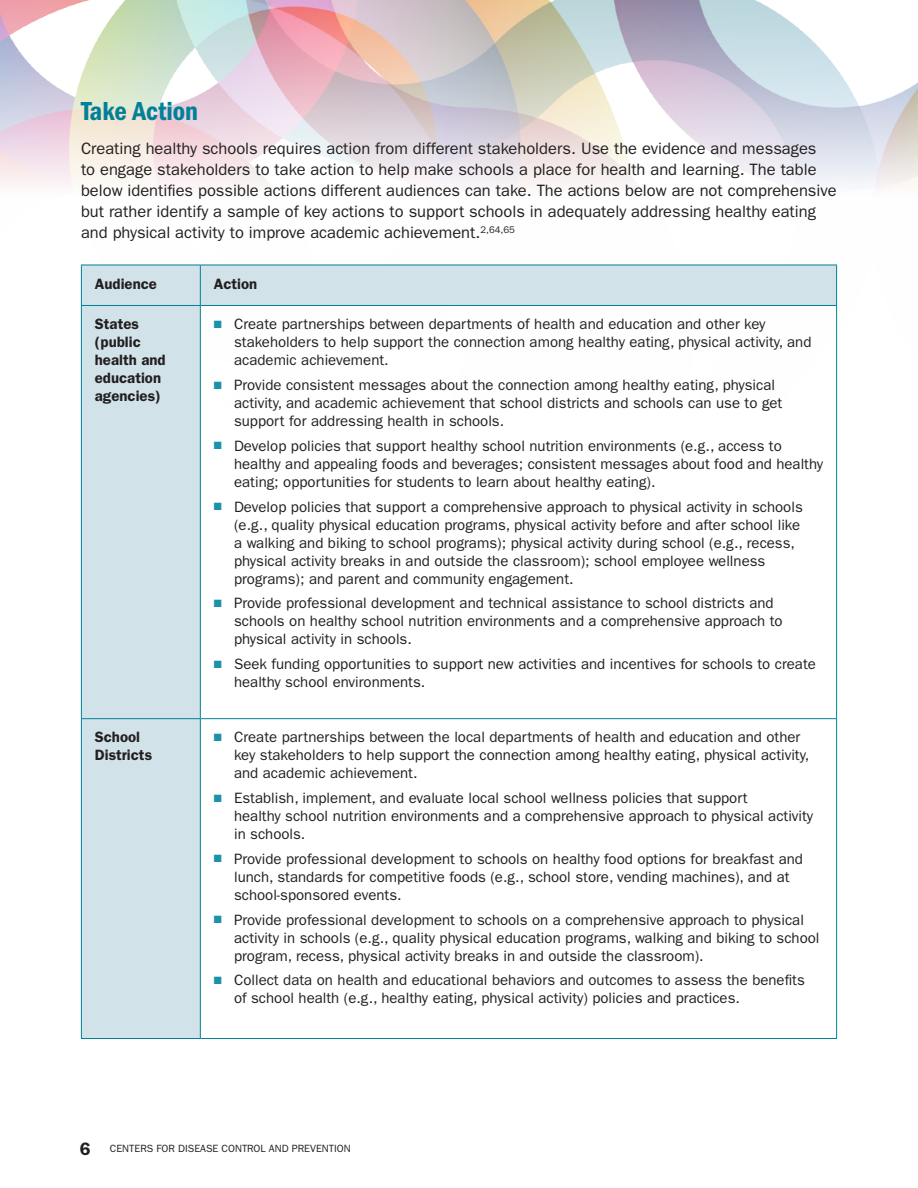
<style>
.page{position:relative;width:918px;height:1188px;background:#fff}
.page>*{position:absolute;margin:0;border:0;box-sizing:border-box;transform-origin:0 0}
.t1{font:27px "ITC Franklin Gothic Std Dm Cd";color:#008198}
.t2{font:600 18px "ITC Franklin Gothic Std";color:#231f20}
.t3{font:16.5px/21px "ITC Franklin Gothic Std";color:#231f20}
.t4{font:15px/18px "ITC Franklin Gothic Std";color:#231f20}
.t5{font:600 15px/18px "ITC Franklin Gothic Std";color:#231f20}
.t6{font:10.5px "ITC Franklin Gothic Std";color:#231f20}
.s1{color:#1a92a8}
</style>
<div class="page">
<img style="left:0;top:0;width:918px;height:408px">
<div style="left:81px;top:265px;width:119px;height:40px;background:#d1e2e9"></div>
<div style="left:200px;top:265px;width:637px;height:40px;background:#d1e2e9"></div>
<div style="left:81px;top:305px;width:119px;height:414px;background:#d1e2e9"></div>
<div style="left:81px;top:719px;width:119px;height:320px;background:#d1e2e9"></div>
<hr style="left:81px;top:265px;width:1px;height:40px;background:#008198">
<hr style="left:81px;top:265px;width:119px;height:1px;background:#008198">
<hr style="left:200px;top:265px;width:637px;height:1px;background:#008198">
<hr style="left:200px;top:265px;width:1px;height:40px;background:#008198">
<hr style="left:836px;top:265px;width:1px;height:40px;background:#008198">
<hr style="left:81px;top:305px;width:119px;height:1px;background:#008198">
<hr style="left:200px;top:305px;width:637px;height:1px;background:#008198">
<hr style="left:81px;top:306px;width:1px;height:412px;background:#008198">
<hr style="left:200px;top:306px;width:1px;height:412px;background:#008198">
<hr style="left:836px;top:306px;width:1px;height:412px;background:#008198">
<hr style="left:81px;top:719px;width:1px;height:319px;background:#008198">
<hr style="left:81px;top:718px;width:119px;height:1px;background:#008198">
<hr style="left:200px;top:719px;width:1px;height:319px;background:#008198">
<hr style="left:200px;top:718px;width:637px;height:1px;background:#008198">
<hr style="left:836px;top:719px;width:1px;height:319px;background:#008198">
<hr style="left:81px;top:1038px;width:119px;height:1px;background:#008198">
<hr style="left:200px;top:1038px;width:637px;height:1px;background:#008198">
<h2 class="t1" style="left:81px;top:95px;width:119px">Take Action</h2>
<p class="t3" style="left:81px;top:138px;width:757px">Creating healthy schools requires action from different stakeholders. Use the evidence and messages<br>to engage stakeholders to take action to help make schools a place for health and learning. The table below identifies possible actions different audiences can take. The actions below are not comprehensive but rather identify a sample of key actions to support schools in adequately addressing healthy eating and physical activity to improve academic achievement.<sup>2,64,65</sup></p>
<p class="t5" style="left:95px;top:275px;width:64px">Audience</p>
<p class="t5" style="left:214px;top:275px;width:45px">Action</p>
<p class="t5" style="left:95px;top:315px;width:72px">States (public health and education agencies)</p>
<p class="t4" style="left:234px;top:315px;width:579px;text-indent:-20px"><span class="s1">■■</span> Create partnerships between departments of health and education and other key stakeholders to help support the connection among healthy eating, physical activity, and academic achievement.</p>
<p class="t4" style="left:234px;top:376px;width:550px;text-indent:-20px"><span class="s1">■■</span> Provide consistent messages about the connection among healthy eating, physical activity, and academic achievement that school districts and schools can use to get support for addressing health in schools.</p>
<p class="t4" style="left:234px;top:437px;width:591px;text-indent:-20px"><span class="s1">■■</span> Develop policies that support healthy school nutrition environments (e.g., access to healthy and appealing foods and beverages; consistent messages about food and healthy eating; opportunities for students to learn about healthy eating).</p>
<p class="t4" style="left:234px;top:498px;width:570px;text-indent:-20px"><span class="s1">■■</span> Develop policies that support a comprehensive approach to physical activity in schools (e.g., quality physical education programs, physical activity before and after school like a walking and biking to school programs); physical activity during school (e.g., recess, physical activity breaks in and outside the classroom); school employee wellness programs); and parent and community engagement.</p>
<p class="t4" style="left:234px;top:594px;width:550px;text-indent:-20px"><span class="s1">■■</span> Provide professional development and technical assistance to school districts and schools on healthy school nutrition environments and a comprehensive approach to physical activity in schools.</p>
<p class="t4" style="left:234px;top:655px;width:583px;text-indent:-20px"><span class="s1">■■</span> Seek funding opportunities to support new activities and incentives for schools to create healthy school environments.</p>
<p class="t5" style="left:95px;top:728px;width:59px">School<br>Districts</p>
<p class="t4" style="left:234px;top:728px;width:577px;text-indent:-20px"><span class="s1">■■</span> Create partnerships between the local departments of health and education and other key stakeholders to help support the connection among healthy eating, physical activity, and academic achievement.</p>
<p class="t4" style="left:234px;top:789px;width:581px;text-indent:-20px"><span class="s1">■■</span> Establish, implement, and evaluate local school wellness policies that support<br>healthy school nutrition environments and a comprehensive approach to physical activity in schools.</p>
<p class="t4" style="left:234px;top:850px;width:570px;text-indent:-20px"><span class="s1">■■</span> Provide professional development to schools on healthy food options for breakfast and lunch, standards for competitive foods (e.g., school store, vending machines), and at school-sponsored events.</p>
<p class="t4" style="left:234px;top:911px;width:587px;text-indent:-20px"><span class="s1">■■</span> Provide professional development to schools on a comprehensive approach to physical activity in schools (e.g., quality physical education programs, walking and biking to school program, recess, physical activity breaks in and outside the classroom).</p>
<p class="t4" style="left:234px;top:971px;width:572px;text-indent:-20px"><span class="s1">■■</span> Collect data on health and educational behaviors and outcomes to assess the benefits of school health (e.g., healthy eating, physical activity) policies and practices.</p>
<p class="t2" style="left:80px;top:1138px;width:12px">6</p>
<p class="t6" style="left:110px;top:1143px;width:242px">CENTERS FOR DISEASE CONTROL AND PREVENTION</p>
</div>
